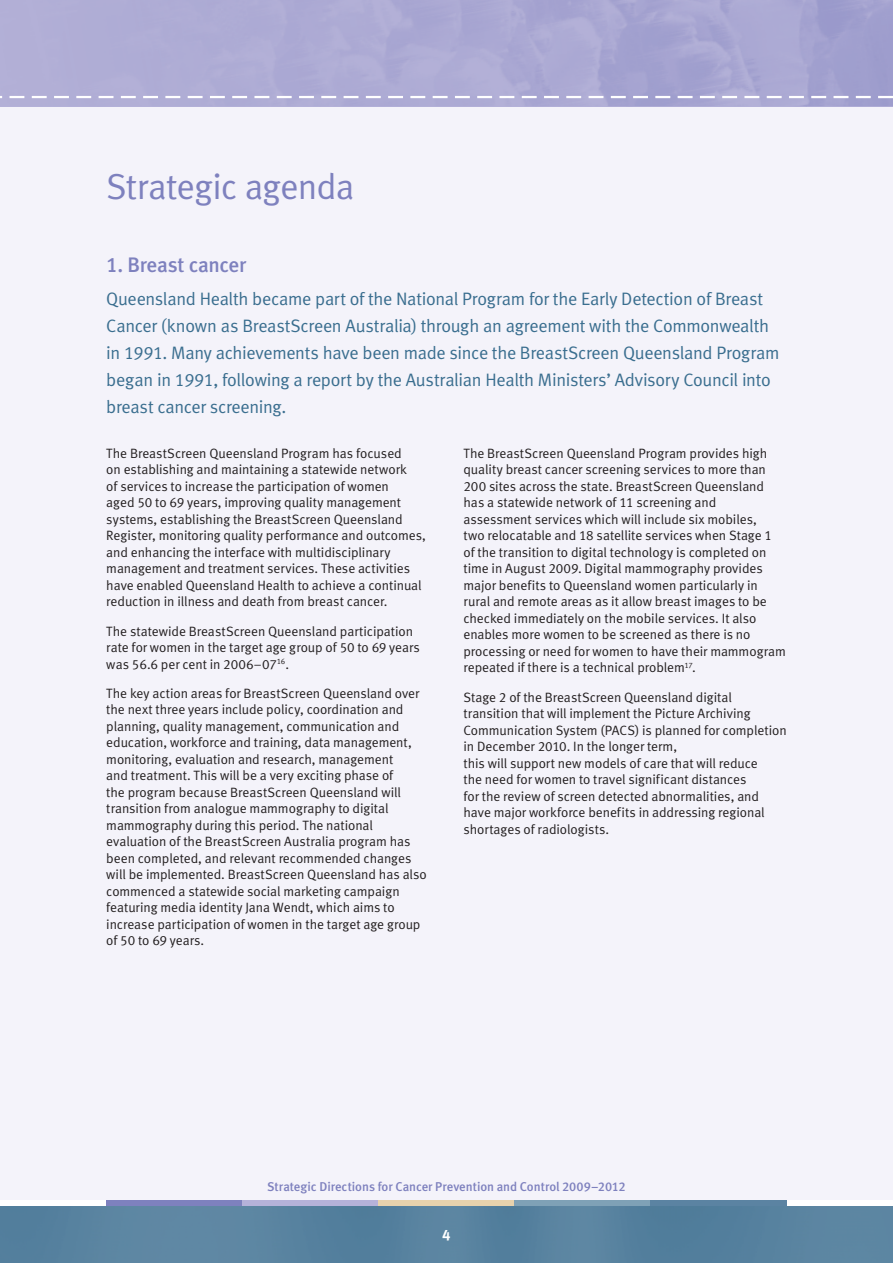
<style>
.page{position:relative;width:893px;height:1263px;background:#f4f3fa}
.page>*{position:absolute;margin:0;border:0;box-sizing:border-box;transform-origin:0 0}
.t1{font:36px "Meta Normal LF";letter-spacing:-.02em;color:#7e81be}
.t2{font:21px "Meta Medium LF";letter-spacing:-.015em;color:#7e81be}
.t3{font:18px/27px "Meta Normal LF";letter-spacing:-.015em;color:#3a6e8f}
.t4{font:15px "Meta Bold LF";color:#fff}
.t5{font:13.5px/16.5px "Meta Normal LF";letter-spacing:-.005em;color:#231f20}
.t6{font:12.75px "Meta Medium LF";color:#7e81be}
</style>
<div class="page">
<div style="left:98px;top:69px;width:223px;height:37px;background:#afadd5"></div>
<img style="left:626px;top:76px;width:181px;height:30px">
<svg style="left:10px;top:96px;width:14px;height:2px"></svg>
<svg style="left:32px;top:96px;width:15px;height:2px"></svg>
<svg style="left:54px;top:96px;width:15px;height:2px"></svg>
<svg style="left:76px;top:96px;width:15px;height:2px"></svg>
<svg style="left:99px;top:96px;width:14px;height:2px"></svg>
<svg style="left:121px;top:96px;width:15px;height:2px"></svg>
<svg style="left:143px;top:96px;width:15px;height:2px"></svg>
<svg style="left:165px;top:96px;width:15px;height:2px"></svg>
<svg style="left:188px;top:96px;width:15px;height:2px"></svg>
<svg style="left:210px;top:96px;width:15px;height:2px"></svg>
<svg style="left:232px;top:96px;width:15px;height:2px"></svg>
<svg style="left:254px;top:96px;width:15px;height:2px"></svg>
<svg style="left:277px;top:96px;width:15px;height:2px"></svg>
<svg style="left:299px;top:96px;width:15px;height:2px"></svg>
<svg style="left:321px;top:96px;width:15px;height:2px"></svg>
<svg style="left:344px;top:96px;width:14px;height:2px"></svg>
<svg style="left:366px;top:96px;width:15px;height:2px"></svg>
<svg style="left:389px;top:96px;width:14px;height:2px"></svg>
<svg style="left:410px;top:96px;width:15px;height:2px"></svg>
<svg style="left:433px;top:96px;width:15px;height:2px"></svg>
<svg style="left:455px;top:96px;width:14px;height:2px"></svg>
<svg style="left:477px;top:96px;width:15px;height:2px"></svg>
<svg style="left:499px;top:96px;width:15px;height:2px"></svg>
<svg style="left:522px;top:96px;width:15px;height:2px"></svg>
<svg style="left:544px;top:96px;width:15px;height:2px"></svg>
<svg style="left:566px;top:96px;width:15px;height:2px"></svg>
<svg style="left:589px;top:96px;width:14px;height:2px"></svg>
<svg style="left:611px;top:96px;width:15px;height:2px"></svg>
<svg style="left:633px;top:96px;width:15px;height:2px"></svg>
<svg style="left:655px;top:96px;width:15px;height:2px"></svg>
<svg style="left:678px;top:96px;width:14px;height:2px"></svg>
<svg style="left:700px;top:96px;width:15px;height:2px"></svg>
<svg style="left:722px;top:96px;width:15px;height:2px"></svg>
<svg style="left:744px;top:96px;width:15px;height:2px"></svg>
<svg style="left:767px;top:96px;width:15px;height:2px"></svg>
<svg style="left:789px;top:96px;width:15px;height:2px"></svg>
<svg style="left:811px;top:96px;width:15px;height:2px"></svg>
<svg style="left:833px;top:96px;width:15px;height:2px"></svg>
<svg style="left:856px;top:96px;width:15px;height:2px"></svg>
<img style="left:0;top:1205px;width:893px;height:58px">
<svg style="left:878px;top:96px;width:15px;height:2px"></svg>
<div style="left:0;top:1200px;width:893px;height:5px;background:#fff"></div>
<div style="left:106px;top:1200px;width:136px;height:5px;background:#7e81be"></div>
<div style="left:242px;top:1200px;width:136px;height:5px;background:#b5b2d9"></div>
<div style="left:378px;top:1200px;width:136px;height:5px;background:#e7d2ad"></div>
<div style="left:514px;top:1200px;width:137px;height:5px;background:#7fa1b6"></div>
<div style="left:651px;top:1200px;width:136px;height:5px;background:#5b83a2"></div>
<h1 class="t1" style="left:106px;top:173px;width:250px">Strategic agenda</h1>
<h2 class="t2" style="left:106px;top:257px;width:141px">1. Breast cancer</h2>
<p class="t3" style="left:106px;top:287px;width:675px">Queensland Health became part of the National Program for the Early Detection of Breast Cancer (known as BreastScreen Australia) through an agreement with the Commonwealth in 1991. Many achievements have been made since the BreastScreen Queensland Program began in 1991, following a report by the Australian Health Ministers’ Advisory Council into breast cancer screening.</p>
<p class="t5" style="left:106px;top:446px;width:321px">The BreastScreen Queensland Program has focused<br>on establishing and maintaining a statewide network<br>of services to increase the participation of women<br>aged 50 to 69 years, improving quality management systems, establishing the BreastScreen Queensland Register, monitoring quality performance and outcomes, and enhancing the interface with multidisciplinary management and treatment services. These activities have enabled Queensland Health to achieve a continual reduction in illness and death from breast cancer.</p>
<p class="t5" style="left:106px;top:624px;width:315px">The statewide BreastScreen Queensland participation rate for women in the target age group of 50 to 69 years was 56.6 per cent in 2006–07<sup>16</sup>.</p>
<p class="t5" style="left:106px;top:686px;width:322px">The key action areas for BreastScreen Queensland over the next three years include policy, coordination and planning, quality management, communication and education, workforce and training, data management, monitoring, evaluation and research, management<br>and treatment. This will be a very exciting phase of<br>the program because BreastScreen Queensland will transition from analogue mammography to digital mammography during this period. The national evaluation of the BreastScreen Australia program has been completed, and relevant recommended changes will be implemented. BreastScreen Queensland has also commenced a statewide social marketing campaign featuring media identity Jana Wendt, which aims to increase participation of women in the target age group of 50 to 69 years.</p>
<p class="t5" style="left:463px;top:446px;width:324px">The BreastScreen Queensland Program provides high quality breast cancer screening services to more than 200 sites across the state. BreastScreen Queensland has a statewide network of 11 screening and assessment services which will include six mobiles,<br>two relocatable and 18 satellite services when Stage 1 of the transition to digital technology is completed on time in August 2009. Digital mammography provides major benefits to Queensland women particularly in rural and remote areas as it allow breast images to be checked immediately on the mobile services. It also enables more women to be screened as there is no processing or need for women to have their mammogram repeated if there is a technical problem<sup>17</sup>.</p>
<p class="t5" style="left:463px;top:690px;width:325px">Stage 2 of the BreastScreen Queensland digital transition that will implement the Picture Archiving Communication System (PACS) is planned for completion in December 2010. In the longer term,<br>this will support new models of care that will reduce<br>the need for women to travel significant distances<br>for the review of screen detected abnormalities, and have major workforce benefits in addressing regional shortages of radiologists.</p>
<p class="t6" style="left:267px;top:1182px;width:360px">Strategic Directions for Cancer Prevention and Control 2009–2012</p>
<p class="t4" style="left:442px;top:1230px;width:10px">4</p>
</div>
